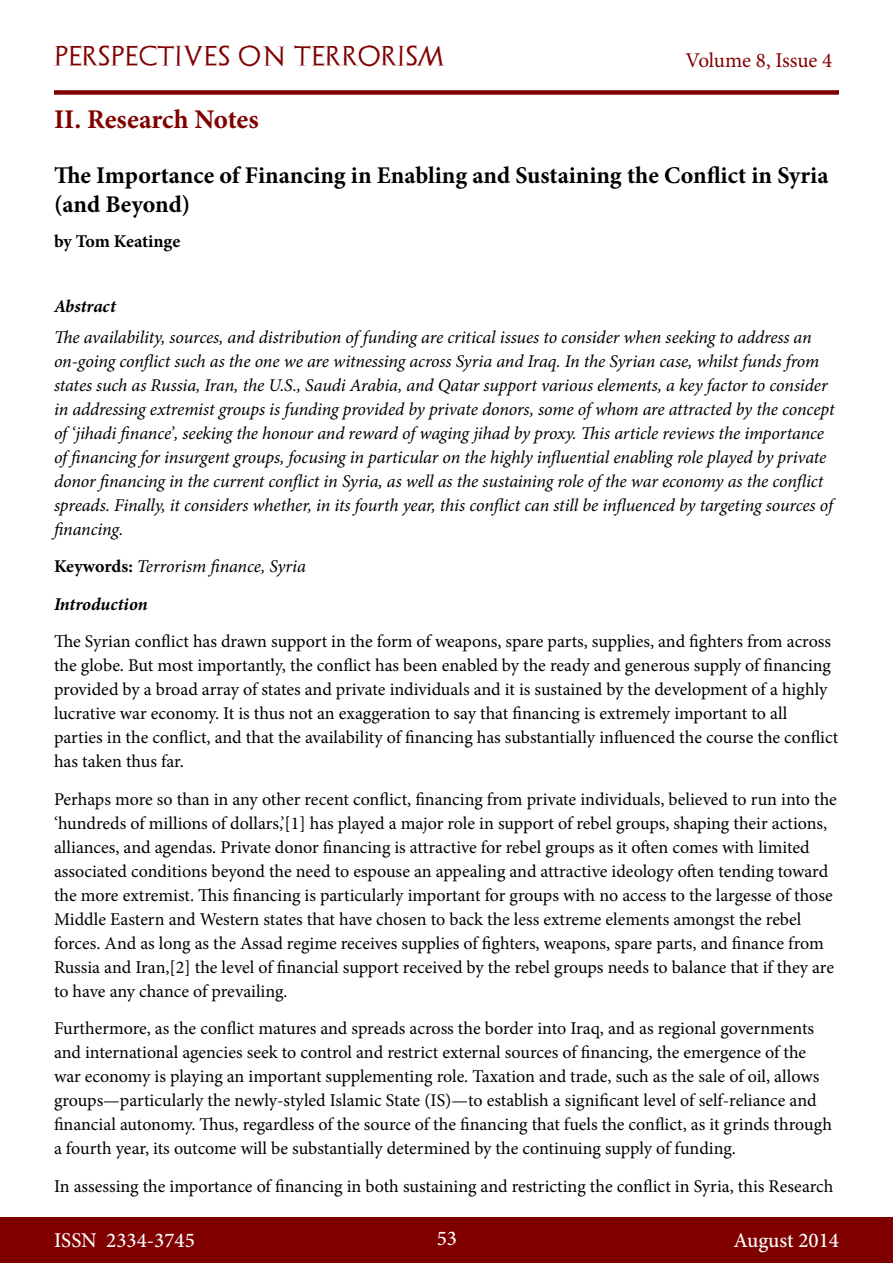
<style>
.page{position:relative;width:893px;height:1263px;background:#fff}
.page>*{position:absolute;margin:0;border:0;box-sizing:border-box;transform-origin:0 0}
.t1{font:700 27px "Minion Pro";letter-spacing:-.005em;color:#800000}
.t2{font:700 24px/28.8px "Minion Pro";color:#000}
.t3{font:500 21px "Minion Pro";color:#fff}
.t4{font:21px "Archeologicaps";letter-spacing:.045em;color:#800000}
.t5{font:21px "Minion Pro";letter-spacing:-.005em;color:#800000}
.t6{font:18px/24px "Minion Pro";letter-spacing:-.005em;color:#000}
.t7{font:italic 18px/24px "Minion Pro";letter-spacing:-.01em;color:#000}
.t8{font:700 18px "Minion Pro";letter-spacing:-.005em;color:#000}
.t9{font:italic 700 18px "Minion Pro";letter-spacing:-.005em;color:#000}
.s1{font-weight:700;font-style:normal}
.s2{font-weight:700}
</style>
<div class="page">
<div style="left:0;top:1217px;width:893px;height:46px;background:#800000"></div>
<div style="left:54px;top:90px;width:785px;height:5px;background:#800000"></div>
<p class="t4" style="left:54px;top:43px;width:392px">PERSPECTIVES ON TERRORISM</p>
<p class="t5" style="left:686px;top:46px;width:148px">Volume 8, Issue 4</p>
<h1 class="t1" style="left:54px;top:100px;width:206px">II. Research Notes</h1>
<h2 class="t2" style="left:54px;top:161px;width:776px">The Importance of Financing in Enabling and Sustaining the Conflict in Syria (and Beyond)</h2>
<p class="t8" style="left:54px;top:229px;width:128px">by Tom Keatinge</p>
<p class="t9" style="left:54px;top:293px;width:63px">Abstract</p>
<p class="t7" style="left:54px;top:325px;width:782px">The availability, sources, and distribution of funding are critical issues to consider when seeking to address an on-going conflict such as the one we are witnessing across Syria and Iraq. In the Syrian case, whilst funds from states such as Russia, Iran, the U.S., Saudi Arabia, and Qatar support various elements, a key factor to consider in addressing extremist groups is funding provided by private donors, some of whom are attracted by the concept of ‘jihadi finance’, seeking the honour and reward of waging jihad by proxy. This article reviews the importance of financing for insurgent groups, focusing in particular on the highly influential enabling role played by private donor financing in the current conflict in Syria, as well as the sustaining role of the war economy as the conflict spreads. Finally, it considers whether, in its fourth year, this conflict can still be influenced by targeting sources of financing.</p>
<p class="t7" style="left:54px;top:547px;width:253px;line-height:37.5px"><span class="s1">Keywords:</span> Terrorism finance, Syria<br><span class="s2">Introduction</span></p>
<p class="t6" style="left:54px;top:629px;width:786px">The Syrian conflict has drawn support in the form of weapons, spare parts, supplies, and fighters from across the globe. But most importantly, the conflict has been enabled by the ready and generous supply of financing provided by a broad array of states and private individuals and it is sustained by the development of a highly lucrative war economy. It is thus not an exaggeration to say that financing is extremely important to all parties in the conflict, and that the availability of financing has substantially influenced the course the conflict has taken thus far.</p>
<p class="t6" style="left:54px;top:787px;width:784px">Perhaps more so than in any other recent conflict, financing from private individuals, believed to run into the ‘hundreds of millions of dollars,’[1] has played a major role in support of rebel groups, shaping their actions, alliances, and agendas. Private donor financing is attractive for rebel groups as it often comes with limited associated conditions beyond the need to espouse an appealing and attractive ideology often tending toward the more extremist. This financing is particularly important for groups with no access to the largesse of those Middle Eastern and Western states that have chosen to back the less extreme elements amongst the rebel forces. And as long as the Assad regime receives supplies of fighters, weapons, spare parts, and finance from Russia and Iran,[2] the level of financial support received by the rebel groups needs to balance that if they are to have any chance of prevailing.</p>
<p class="t6" style="left:54px;top:1016px;width:779px">Furthermore, as the conflict matures and spreads across the border into Iraq, and as regional governments and international agencies seek to control and restrict external sources of financing, the emergence of the war economy is playing an important supplementing role. Taxation and trade, such as the sale of oil, allows groups—particularly the newly-styled Islamic State (IS)—to establish a significant level of self-reliance and financial autonomy. Thus, regardless of the source of the financing that fuels the conflict, as it grinds through a fourth year, its outcome will be substantially determined by the continuing supply of funding.</p>
<p class="t6" style="left:54px;top:1174px;width:781px">In assessing the importance of financing in both sustaining and restricting the conflict in Syria, this Research</p>
<p class="t3" style="left:54px;top:1226px;width:142px">ISSN 2334-3745</p>
<p class="t3" style="left:437px;top:1224px;width:22px">53</p>
<p class="t3" style="left:733px;top:1226px;width:107px">August 2014</p>
</div>
